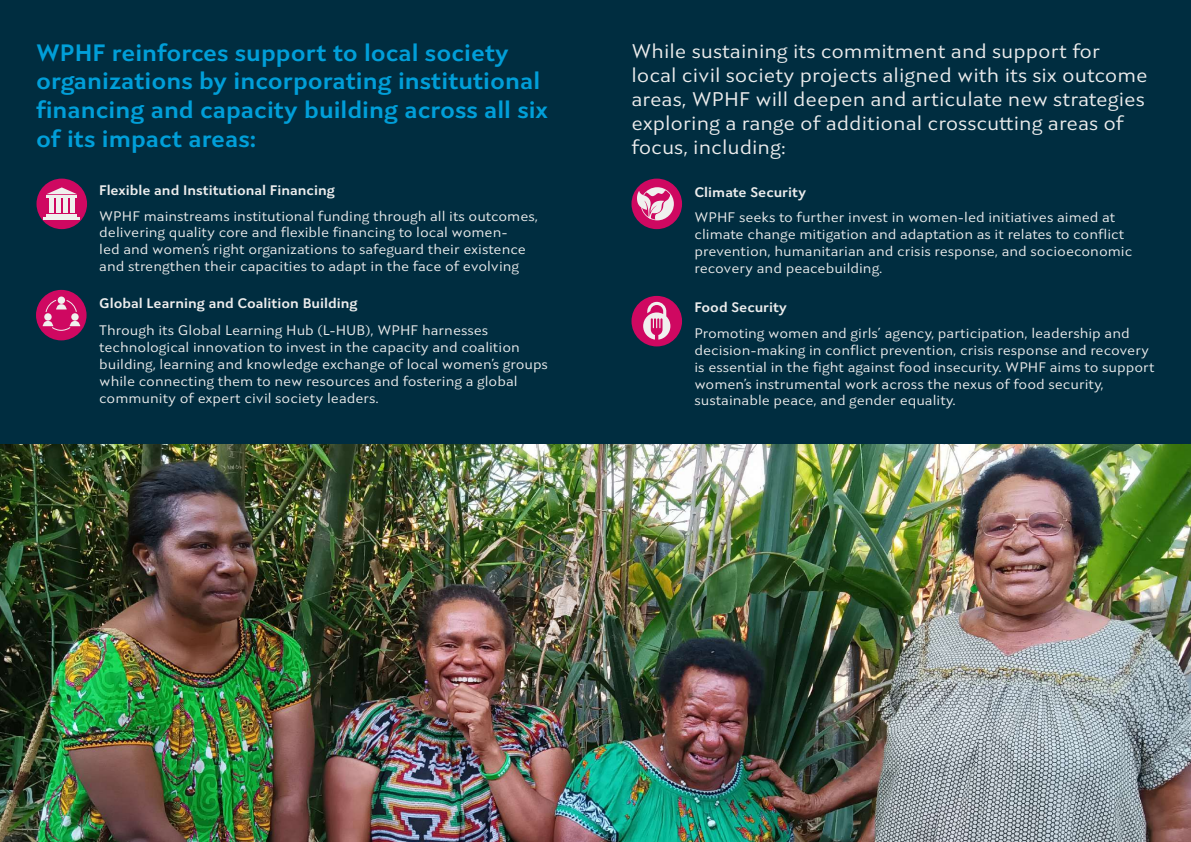
<style>
.page{position:relative;width:1191px;height:842px;background:#002d40}
.page>*{position:absolute;margin:0;border:0;box-sizing:border-box;transform-origin:0 0}
.t1{font:700 24px/28.8px "Seven One Eight";color:#009fd9}
.t2{font:20px/24px "Seven One Eight";color:#ededed}
.t3{font:14px/16.8px "Seven One Eight";color:#ededed}
.t4{font:700 14px "Seven One Eight";color:#ededed}
</style>
<div class="page">
<svg style="left:36px;top:179px;width:51px;height:50px"></svg>
<div style="left:36px;top:290px;width:51px;height:50px;background:#cf0861;border-radius:50%"></div>
<hr style="left:46px;top:214px;width:31px;height:2px;background:#f0f0ee">
<hr style="left:44px;top:217px;width:36px;height:2px;background:#f0f0ee">
<hr style="left:46px;top:195px;width:31px;height:2px;background:#f0f0ee">
<hr style="left:49px;top:199px;width:4px;height:14px;background:#f0f0ee">
<hr style="left:56px;top:199px;width:4px;height:14px;background:#f0f0ee">
<hr style="left:63px;top:199px;width:4px;height:14px;background:#f0f0ee">
<div style="left:70px;top:199px;width:5px;height:14px;background:#f0f0ee"></div>
<svg style="left:46px;top:187px;width:31px;height:7px"></svg>
<svg style="left:43px;top:300px;width:37px;height:31px"></svg>
<div style="left:58px;top:296px;width:7px;height:8px;background:#f0f0ee;border-radius:50%"></div>
<div style="left:631px;top:179px;width:51px;height:50px;background:#cf0861;border-radius:50%"></div>
<div style="left:631px;top:296px;width:51px;height:50px;background:#cf0861;border-radius:50%"></div>
<svg style="left:637px;top:187px;width:37px;height:33px"></svg>
<svg style="left:643px;top:302px;width:27px;height:38px"></svg>
<img style="left:0;top:444px;width:1191px;height:398px">
<h1 class="t1" style="left:36px;top:37px;width:513px">WPHF reinforces support to local society organizations by incorporating institutional financing and capacity building across all six of its impact areas:</h1>
<p class="t4" style="left:99px;top:181px;width:237px">Flexible and Institutional Financing</p>
<p class="t3" style="left:99px;top:207px;width:440px">WPHF mainstreams institutional funding through all its outcomes, delivering quality core and flexible financing to local women-<br>led and women’s right organizations to safeguard their existence and strengthen their capacities to adapt in the face of evolving</p>
<p class="t4" style="left:99px;top:294px;width:260px">Global Learning and Coalition Building</p>
<p class="t3" style="left:99px;top:322px;width:450px">Through its Global Learning Hub (L-HUB), WPHF harnesses technological innovation to invest in the capacity and coalition building, learning and knowledge exchange of local women’s groups while connecting them to new resources and fostering a global community of expert civil society leaders.</p>
<h2 class="t2" style="left:631px;top:39px;width:518px">While sustaining its commitment and support for local civil society projects aligned with its six outcome areas, WPHF will deepen and articulate new strategies exploring a range of additional crosscutting areas of focus, including:</h2>
<p class="t4" style="left:694px;top:183px;width:113px">Climate Security</p>
<p class="t3" style="left:694px;top:209px;width:439px">WPHF seeks to further invest in women-led initiatives aimed at climate change mitigation and adaptation as it relates to conflict prevention, humanitarian and crisis response, and socioeconomic recovery and peacebuilding.</p>
<p class="t4" style="left:694px;top:298px;width:94px">Food Security</p>
<p class="t3" style="left:694px;top:325px;width:462px">Promoting women and girls’ agency, participation, leadership and decision-making in conflict prevention, crisis response and recovery is essential in the fight against food insecurity. WPHF aims to support women’s instrumental work across the nexus of food security, sustainable peace, and gender equality.</p>
</div>
